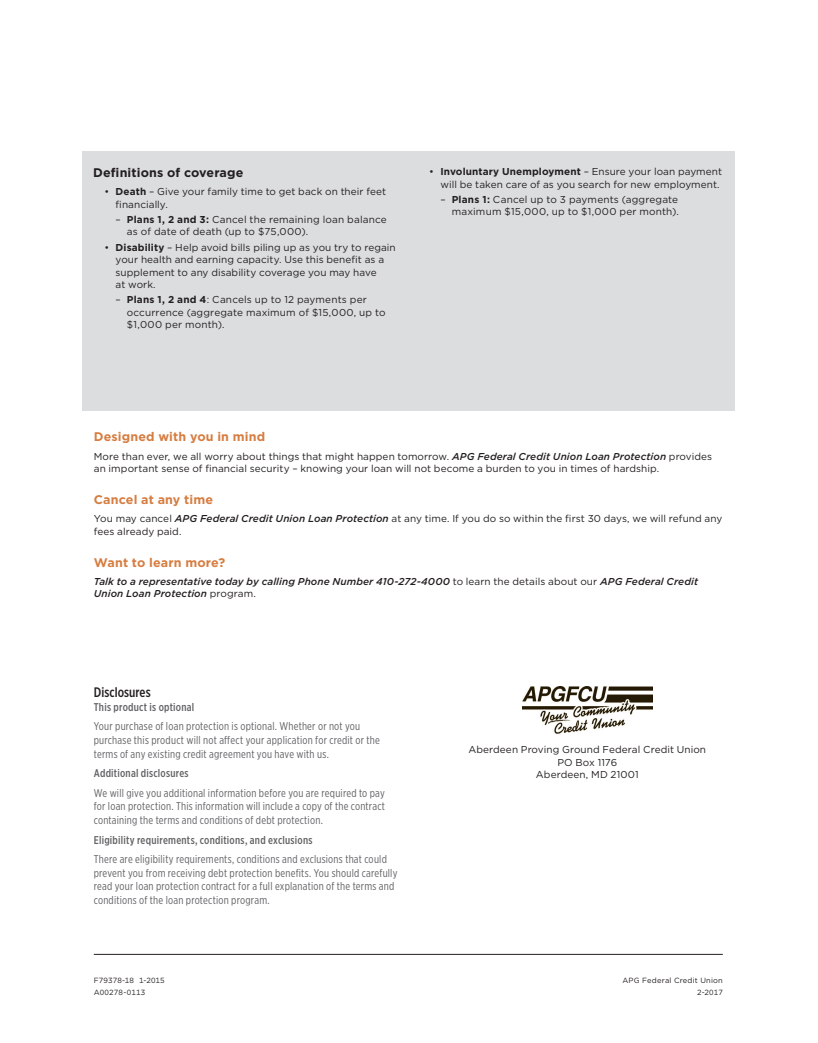
<style>
.page{position:relative;width:818px;height:1043px;background:#fff}
.page>*{position:absolute;margin:0;border:0;box-sizing:border-box;transform-origin:0 0}
.t1{font:500 13.75px "Gotham X Narrow";letter-spacing:.005em;color:#231f20}
.t2{font:700 12.5px "Gotham";letter-spacing:.01em;color:#d67d41}
.t3{font:700 12.5px "Gotham";letter-spacing:.01em;color:#231f20}
.t4{font:11.25px/13.8px "Gotham X Narrow";letter-spacing:.02em;color:#636366}
.t5{font:500 11.25px "Gotham X Narrow";letter-spacing:.02em;color:#636366}
.t6{font:10px/12.5px "Gotham";letter-spacing:.005em;color:#231f20}
.t7{font:italic 500 10px/12.5px "Gotham";letter-spacing:.01em;color:#231f20}
.t8{font:7.5px "Gotham";letter-spacing:.025em;color:#231f20}
.s1{font-weight:700}
.s2{font-weight:500;font-style:italic}
.s3{font-weight:400;font-style:normal}
</style>
<div class="page">
<img style="left:522px;top:687px;width:130px;height:47px">
<hr style="left:94px;top:954px;width:628px;height:1px;background:#231f20">
<div style="left:82px;top:151px;width:653px;height:260px;background:#dcdddf"></div>
<p class="t3" style="left:93px;top:164px;width:152px">Definitions of coverage</p>
<p class="t6" style="left:116px;top:185px;width:272px;text-indent:-11px">• <span class="s1">Death</span> – Give your family time to get back on their feet financially.</p>
<p class="t6" style="left:127px;top:213px;width:261px;text-indent:-11px">– <span class="s1">Plans 1, 2 and 3:</span> Cancel the remaining loan balance as of date of death (up to $75,000).</p>
<p class="t6" style="left:116px;top:241px;width:281px;text-indent:-11px">• <span class="s1">Disability</span> – Help avoid bills piling up as you try to regain your health and earning capacity. Use this benefit as a supplement to any disability coverage you may have<br>at work.</p>
<p class="t6" style="left:127px;top:293px;width:260px;text-indent:-11px">– <span class="s1">Plans 1, 2 and 4</span>: Cancels up to 12 payments per occurrence (aggregate maximum of $15,000, up to $1,000 per month).</p>
<p class="t6" style="left:429px;top:165px;width:294px;text-align:right">• <span class="s1">Involuntary Unemployment</span> – Ensure your loan payment will be taken care of as you search for new employment.</p>
<p class="t6" style="left:440px;top:193px;width:240px;text-align:right">– <span class="s1">Plans 1:</span> Cancel up to 3 payments (aggregate maximum $15,000, up to $1,000 per month).</p>
<p class="t2" style="left:94px;top:429px;width:173px">Designed with you in mind</p>
<p class="t6" style="left:94px;top:449px;width:619px">More than ever, we all worry about things that might happen tomorrow. <span class="s2">APG Federal Credit Union Loan Protection</span> provides an important sense of financial security – knowing your loan will not become a burden to you in times of hardship.</p>
<p class="t2" style="left:94px;top:491px;width:121px">Cancel at any time</p>
<p class="t6" style="left:94px;top:512px;width:630px">You may cancel <span class="s2">APG Federal Credit Union Loan Protection</span> at any time. If you do so within the first 30 days, we will refund any fees already paid.</p>
<p class="t2" style="left:94px;top:554px;width:133px">Want to learn more?</p>
<p class="t7" style="left:94px;top:574px;width:605px">Talk to a representative today by calling Phone Number 410-272-4000 <span class="s3">to learn the details about our</span> APG Federal Credit<br>Union Loan Protection <span class="s3">program.</span></p>
<h1 class="t1" style="left:94px;top:684px;width:58px">Disclosures</h1>
<p class="t5" style="left:94px;top:700px;width:102px">This product is optional</p>
<p class="t4" style="left:94px;top:719px;width:288px">Your purchase of loan protection is optional. Whether or not you purchase this product will not affect your application for credit or the terms of any existing credit agreement you have with us.</p>
<p class="t5" style="left:94px;top:766px;width:96px">Additional disclosures</p>
<p class="t4" style="left:94px;top:785px;width:293px;text-align:justify">We will give you additional information before you are required to pay for loan protection. This information will include a copy of the contract containing the terms and conditions of debt protection.</p>
<p class="t5" style="left:94px;top:832px;width:220px">Eligibility requirements, conditions, and exclusions</p>
<p class="t4" style="left:94px;top:852px;width:305px">There are eligibility requirements, conditions and exclusions that could prevent you from receiving debt protection benefits. You should carefully read your loan protection contract for a full explanation of the terms and conditions of the loan protection program.</p>
<p class="t6" style="left:468px;top:743px;width:239px;text-align:center">Aberdeen Proving Ground Federal Credit Union<br>PO Box 1176<br>Aberdeen, MD 21001</p>
<p class="t8" style="left:94px;top:975px;width:72px">F79378-18 1-2015</p>
<p class="t8" style="left:622px;top:975px;width:102px">APG Federal Credit Union</p>
<p class="t8" style="left:94px;top:987px;width:53px">A00278-0113</p>
<p class="t8" style="left:697px;top:987px;width:27px">2-2017</p>
</div>
